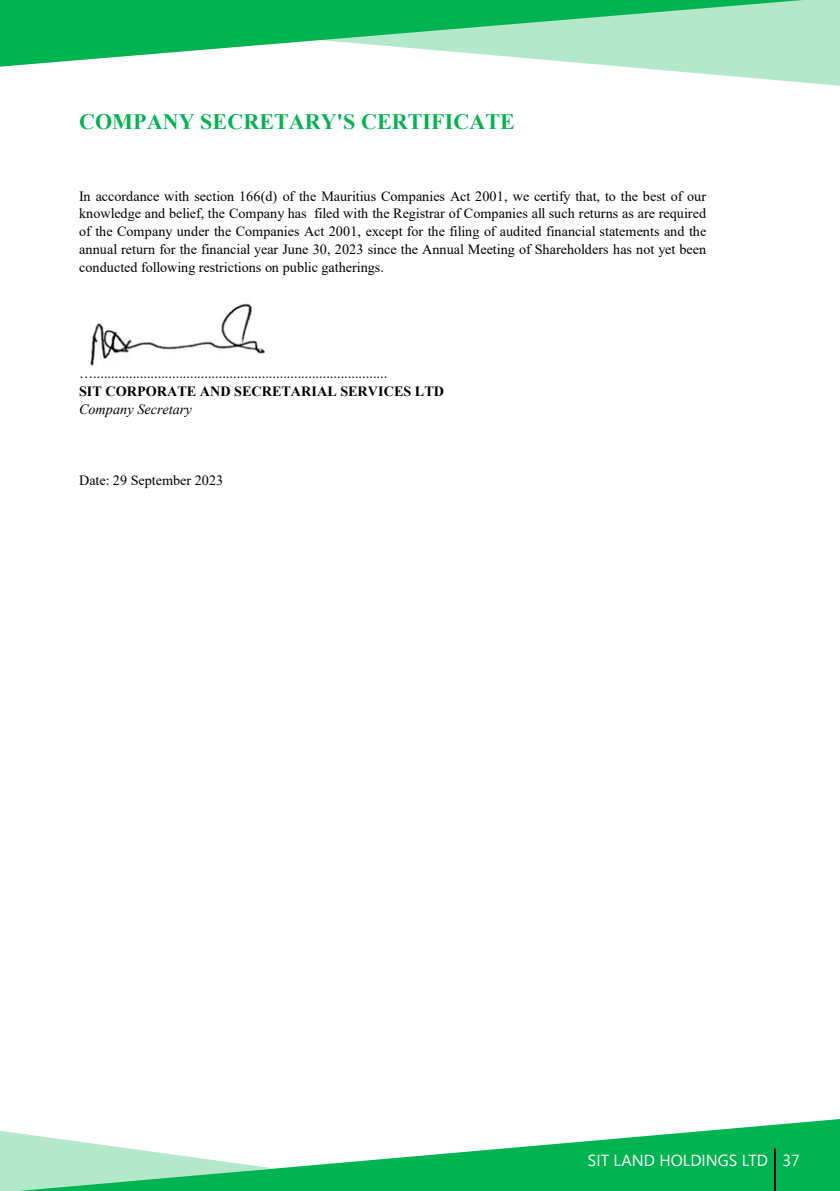
<style>
.page{position:relative;width:840px;height:1191px;background:#fff}
.page>*{position:absolute;margin:0;border:0;box-sizing:border-box;transform-origin:0 0}
.t1{font:700 22px "Times New Roman";letter-spacing:.005em;color:#00b451}
.t2{font:14.2px/17.8px "Times New Roman";color:#000;text-align:justify}
.t3{font:700 14.2px "Times New Roman";color:#000}
.t4{font:italic 14.2px "Times New Roman";letter-spacing:.005em;color:#000}
</style>
<div class="page">
<img style="left:90px;top:303px;width:175px;height:63px">
<div style="left:0;top:0;width:90px;height:67px;background:#00b451"></div>
<svg style="left:90px;top:0;width:749px;height:86px"></svg>
<svg style="left:0;top:1119px;width:839px;height:72px"></svg>
<hr style="left:773px;top:1148px;width:2px;height:43px;background:#000">
<svg style="left:588px;top:1154px;width:20px;height:12px"></svg>
<svg style="left:614px;top:1154px;width:40px;height:11px"></svg>
<svg style="left:742px;top:1154px;width:24px;height:11px"></svg>
<svg style="left:660px;top:1154px;width:76px;height:12px"></svg>
<svg style="left:783px;top:1154px;width:15px;height:12px"></svg>
<h1 class="t1" style="left:79px;top:106px;width:437px">COMPANY SECRETARY'S CERTIFICATE</h1>
<p class="t2" style="left:79px;top:186px;width:628px">In accordance with section 166(d) of the Mauritius Companies Act 2001, we certify that, to the best of our knowledge and belief, the Company has filed with the Registrar of Companies all such returns as are required of the Company under the Companies Act 2001, except for the filing of audited financial statements and the annual return for the financial year June 30, 2023 since the Annual Meeting of Shareholders has not yet been conducted following restrictions on public gatherings.</p>
<p class="t2" style="left:79px;top:364px;width:309px">…..................................................................................</p>
<p class="t3" style="left:79px;top:381px;width:366px">SIT CORPORATE AND SECRETARIAL SERVICES LTD</p>
<p class="t4" style="left:79px;top:399px;width:114px">Company Secretary</p>
<p class="t2" style="left:79px;top:471px;width:145px">Date: 29 September 2023</p>
</div>
